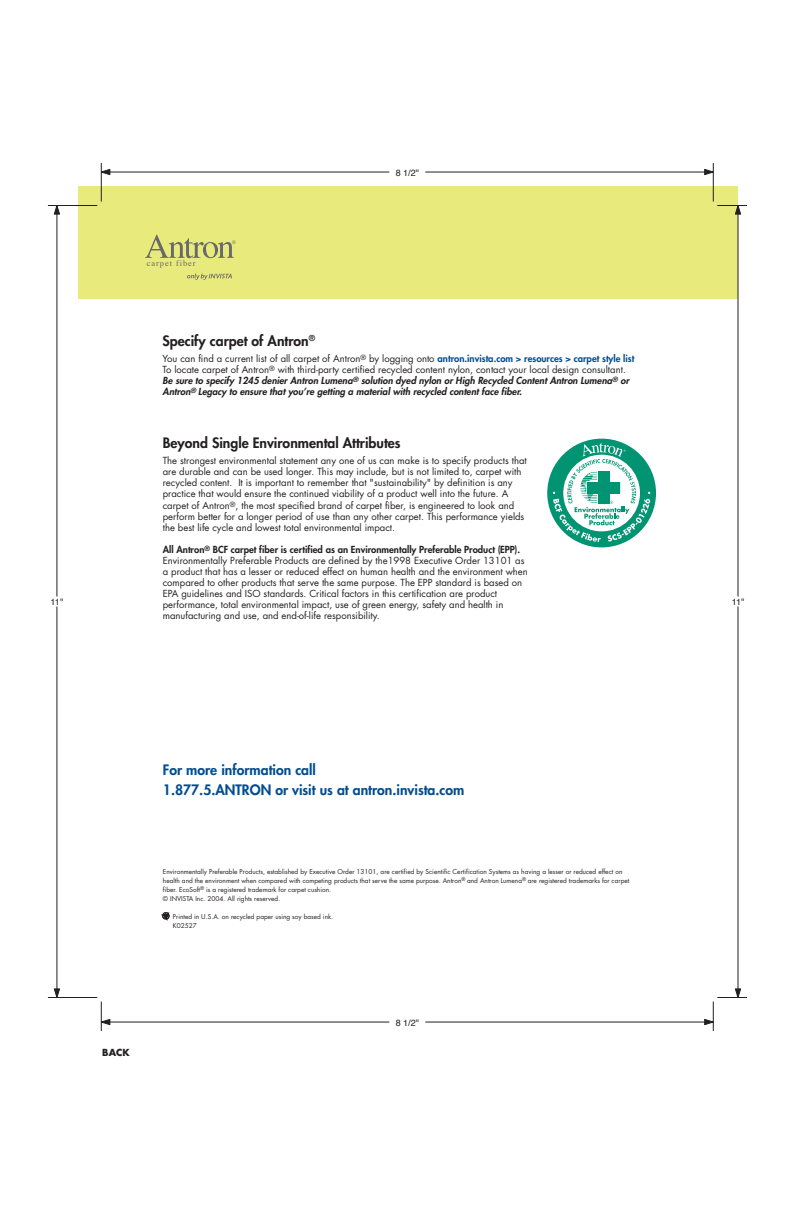
<style>
.page{position:relative;width:792px;height:1224px;background:#fff}
.page>*{position:absolute;margin:0;border:0;box-sizing:border-box;transform-origin:0 0}
.t1{font:800 14px/20px "Futura";color:#014d92}
.t2{font:800 14px "Futura";color:#231f20}
.t3{font:9.5px/11px "Futura";color:#231f20}
.t4{font:italic 800 9.5px/11px "Futura";color:#231f20}
.t5{font:700 9.5px "Futura";color:#231f20}
.t6{font:9px "Helvetica";color:#231f20}
.t7{font:8.5px "Times";letter-spacing:.105em;color:#69696c}
.t8{font:6.5px/9px "Futura";color:#231f20}
.t9{font:4.9px "Helvetica";color:#69696c}
.s1{font-weight:400;font-style:normal}
.s2{font-style:normal;color:#014d92}
.s3{font-weight:800}
</style>
<div class="page">
<div style="left:78px;top:186px;width:659px;height:113px;background:#e8ea7c"></div>
<svg style="left:162px;top:913px;width:7px;height:7px"></svg>
<div style="left:547px;top:439px;width:109px;height:108px;background:#009472;border-radius:50%"></div>
<svg style="left:553px;top:443px;width:97px;height:99px"></svg>
<hr style="left:101px;top:163px;width:1px;height:39px;background:#231f20">
<hr style="left:713px;top:163px;width:1px;height:39px;background:#231f20">
<hr style="left:101px;top:172px;width:288px;height:1px;background:#231f20">
<hr style="left:425px;top:172px;width:288px;height:1px;background:#231f20">
<svg style="left:100px;top:168px;width:11px;height:8px"></svg>
<svg style="left:703px;top:168px;width:11px;height:8px"></svg>
<hr style="left:101px;top:1022px;width:288px;height:1px;background:#231f20">
<hr style="left:425px;top:1022px;width:288px;height:1px;background:#231f20">
<svg style="left:100px;top:1002px;width:11px;height:29px"></svg>
<svg style="left:703px;top:1002px;width:11px;height:29px"></svg>
<hr style="left:48px;top:205px;width:49px;height:1px;background:#231f20">
<hr style="left:48px;top:997px;width:49px;height:1px;background:#231f20">
<hr style="left:56px;top:206px;width:1px;height:391px;background:#231f20">
<hr style="left:56px;top:607px;width:1px;height:391px;background:#231f20">
<svg style="left:53px;top:206px;width:7px;height:9px"></svg>
<svg style="left:53px;top:988px;width:7px;height:9px"></svg>
<hr style="left:717px;top:205px;width:30px;height:1px;background:#231f20">
<hr style="left:717px;top:997px;width:30px;height:1px;background:#231f20">
<hr style="left:738px;top:206px;width:1px;height:391px;background:#231f20">
<hr style="left:738px;top:607px;width:1px;height:391px;background:#231f20">
<svg style="left:735px;top:202px;width:6px;height:13px"></svg>
<svg style="left:735px;top:988px;width:6px;height:9px"></svg>
<svg style="left:145px;top:235px;width:89px;height:23px"></svg>
<svg style="left:187px;top:273px;width:45px;height:7px"></svg>
<p class="t6" style="left:51px;top:596px;width:14px">11"</p>
<p class="t7" style="left:147px;top:258px;width:50px">carpet fiber</p>
<p class="t9" style="left:232px;top:239px;width:5px">®</p>
<p class="t6" style="left:396px;top:166px;width:25px">8 1/2"</p>
<h1 class="t2" style="left:163px;top:331px;width:154px">Specify carpet of Antron<sup>®</sup></h1>
<p class="t4" style="left:163px;top:353px;width:473px"><span class="s1">You can find a current list of all carpet of Antron</span><sup>®</sup> <span class="s1">by logging onto</span> <span class="s2">antron.invista.com &gt; resources &gt; carpet style list </span><span class="s1">To locate carpet of Antron</span><sup>®</sup> <span class="s1">with third-party certified recycled content nylon, contact your local design consultant.<br></span>Be sure to specify 1245 denier Antron Lumena<sup>®</sup> solution dyed nylon or High Recycled Content Antron Lumena<sup>®</sup> or Antron<sup>®</sup> Legacy to ensure that you’re getting a material with recycled content face fiber.</p>
<h1 class="t2" style="left:163px;top:433px;width:239px">Beyond Single Environmental Attributes</h1>
<p class="t3" style="left:163px;top:454px;width:366px">The strongest environmental statement any one of us can make is to specify products that are durable and can be used longer. This may include, but is not limited to, carpet with recycled content. It is important to remember that "sustainability" by definition is any practice that would ensure the continued viability of a product well into the future. A</p>
<p class="t3" style="left:163px;top:499px;width:363px">carpet of Antron<sup>®</sup>, the most specified brand of carpet fiber, is engineered to look and perform better for a longer period of use than any other carpet. This performance yields the best life cycle and lowest total environmental impact.</p>
<p class="t3" style="left:163px;top:543px;width:367px"><span class="s3">All Antron</span><sup>®</sup> <span class="s3">BCF carpet fiber is certified as an Environmentally Preferable Product (EPP).<br></span>Environmentally Preferable Products are defined by the1998 Executive Order 13101 as a product that has a lesser or reduced effect on human health and the environment when compared to other products that serve the same purpose. The EPP standard is based on EPA guidelines and ISO standards. Critical factors in this certification are product performance, total environmental impact, use of green energy, safety and health in manufacturing and use, and end-of-life responsibility.</p>
<h1 class="t1" style="left:163px;top:759px;width:303px">For more information call<br>1.877.5.ANTRON or visit us at antron.invista.com</h1>
<p class="t8" style="left:163px;top:867px;width:468px">Environmentally Preferable Products, established by Executive Order 13101, are certified by Scientific Certification Systems as having a lesser or reduced effect on health and the environment when compared with competing products that serve the same purpose. Antron<sup>®</sup> and Antron Lumena<sup>®</sup> are registered trademarks for carpet fiber. EcoSoft<sup>®</sup> is a registered trademark for carpet cushion.<br>© INVISTA Inc. 2004. All rights reserved.</p>
<p class="t8" style="left:173px;top:912px;width:162px">Printed in U.S.A. on recycled paper using soy based ink.<br>K02527</p>
<p class="t5" style="left:102px;top:1046px;width:29px">BACK</p>
<p class="t6" style="left:396px;top:1016px;width:25px">8 1/2"</p>
<p class="t6" style="left:732px;top:596px;width:14px">11"</p>
</div>
